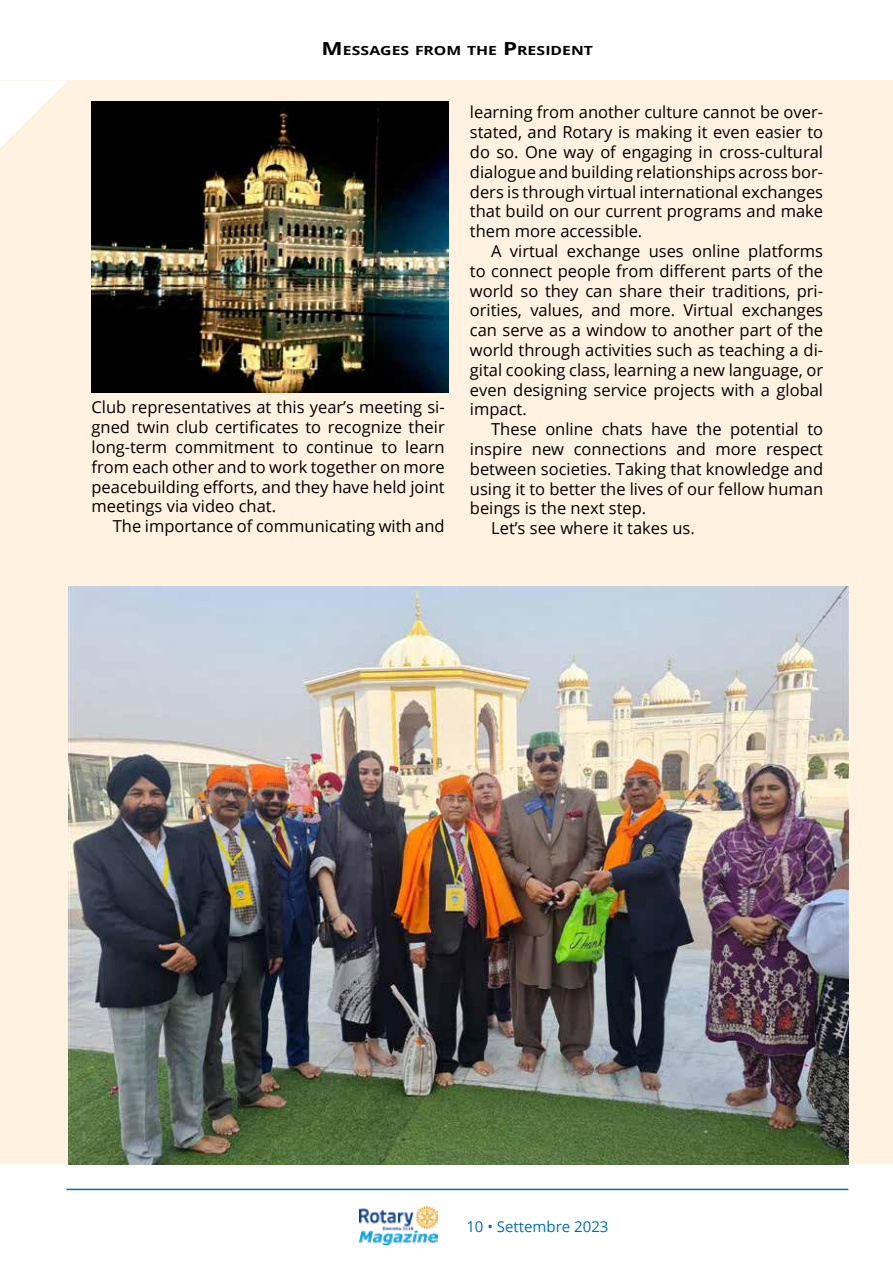
<style>
.page{position:relative;width:893px;height:1263px;background:#fff}
.page>*{position:absolute;margin:0;border:0;box-sizing:border-box;transform-origin:0 0}
.t1{font:16.5px/19.8px "Open Sans";color:#000;text-align:justify}
.t2{font:15px "Open Sans";color:#006db8}
.t3{font:700 12.6px "Open Sans";letter-spacing:.005em;color:#000;scale:1.25 1}
.s1{font-size:18px}
</style>
<div class="page">
<img style="left:359px;top:1206px;width:78px;height:39px">
<hr style="left:66px;top:1189px;width:782px;height:1px;background:#006db8">
<div style="left:0;top:80px;width:893px;height:1084px;background:#fff2e0"></div>
<svg style="left:0;top:80px;width:68px;height:68px"></svg>
<img style="left:68px;top:587px;width:780px;height:577px">
<img style="left:92px;top:102px;width:356px;height:290px">
<p class="t3" style="left:322px;top:46px;width:219px"><span class="s1">M</span>ESSAGES FROM THE <span class="s1">P</span>RESIDENT</p>
<p class="t1" style="left:92px;top:399px;width:355px">Club representatives at this year’s meeting si&shy;gned twin club certi昀椀cates to recognize their long-term commitment to continue to learn from each other and to work together on more peacebuilding e昀昀orts, and they have held joint meetings via video chat.</p>
<p class="t1" style="left:113px;top:518px;width:333px">The importance of communicating with and</p>
<p class="t1" style="left:470px;top:104px;width:355px">learning from another culture cannot be over&shy;stated, and Rotary is making it even easier to do so. One way of engaging in cross-cultural dialogue and building relationships across bor&shy;ders is through virtual international exchanges that build on our current programs and make them more accessible.</p>
<p class="t1" style="left:470px;top:243px;width:355px;text-indent:21px">A virtual exchange uses online platforms to connect people from di昀昀erent parts of the world so they can share their traditions, pri&shy;orities, values, and more. Virtual exchanges can serve as a window to another part of the world through activities such as teaching a di&shy;gital cooking class, learning a new language, or even designing service projects with a global impact.</p>
<p class="t1" style="left:491px;top:421px;width:333px">These online chats have the potential to</p>
<p class="t1" style="left:470px;top:441px;width:355px">inspire new connections and more respect</p>
<p class="t1" style="left:470px;top:460px;width:355px">between societies. Taking that knowledge and</p>
<p class="t1" style="left:470px;top:480px;width:355px">using it to better the lives of our fellow human</p>
<p class="t1" style="left:470px;top:500px;width:178px">beings is the next step.</p>
<p class="t1" style="left:491px;top:520px;width:205px">Let’s see where it takes us.</p>
<p class="t2" style="left:466px;top:1220px;width:144px">10 • Settembre 2023</p>
</div>
